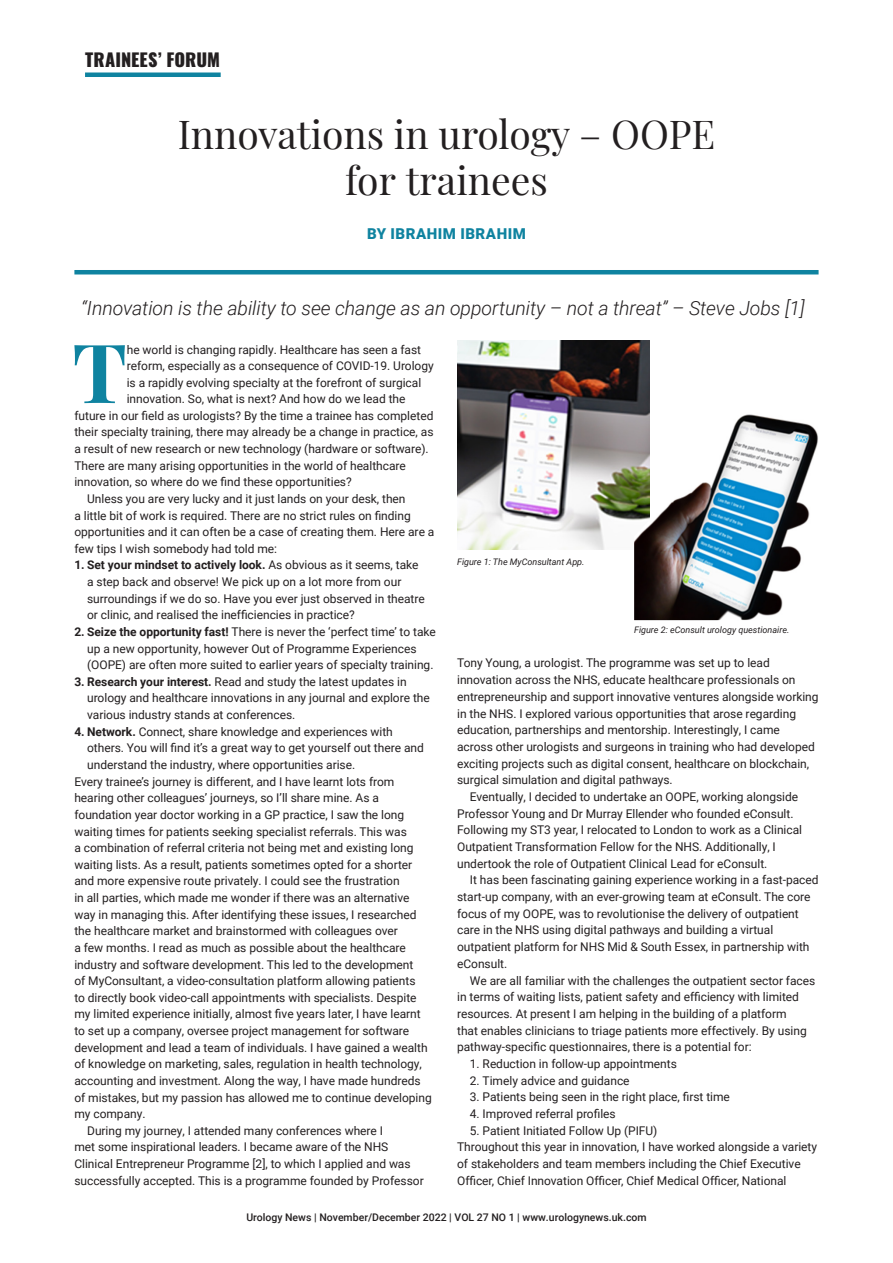
<style>
.page{position:relative;width:893px;height:1263px;background:#fff}
.page>*{position:absolute;margin:0;border:0;box-sizing:border-box;transform-origin:0 0}
.body_drop_cap{font:700 81.75px "Playfair Display";color:#0f83a0}
.Headline_title{font:39px/46.5px "Playfair Display";color:#231f20;text-align:center}
.Standfirst{font:italic 300 19.5px "Roboto";letter-spacing:-.005em;color:#231f20}
.HEADING_Profesh_Dev{font:800 18px "Oswald";letter-spacing:.005em;color:#231f20}
.Author_byline{font:900 15px "Roboto";letter-spacing:.035em;color:#0f83a0}
.Body_Indent{font:12px/16.6px "Roboto";letter-spacing:-.005em;color:#231f20}
.Body_No_Indent{font:12px/16.6px "Roboto";letter-spacing:-.005em;color:#231f20}
.body_drop_cap-2{font:12px "Roboto";letter-spacing:-.005em;color:#231f20}
.t1{font:500 10.5px "Roboto";color:#231f20}
.Captions{font:italic 9px "Roboto";color:#231f20}
.s1{font-weight:700}
</style>
<div class="page">
<hr style="left:74px;top:270px;width:745px;height:4px;background:#0f83a0">
<img style="left:457px;top:341px;width:192px;height:209px">
<img style="left:634px;top:411px;width:184px;height:209px">
<div style="left:85px;top:72px;width:136px;height:5px;background:#0f83a0"></div>
<p class="HEADING_Profesh_Dev" style="left:85px;top:50px;width:137px">TRAINEES’ FORUM</p>
<p class="Headline_title" style="left:178px;top:107px;width:539px">Innovations in urology – OOPE for trainees</p>
<p class="Author_byline" style="left:367px;top:223px;width:160px">BY IBRAHIM IBRAHIM</p>
<p class="Standfirst" style="left:81px;top:294px;width:725px">“Innovation is the ability to see change as an opportunity – not a threat” – Steve Jobs [1]</p>
<p class="body_drop_cap" style="left:72px;top:308px;width:56px">T</p>
<p class="body_drop_cap-2" style="left:127px;top:341px;width:296px">he world is changing rapidly. Healthcare has seen a fast</p>
<p class="body_drop_cap-2" style="left:127px;top:357px;width:309px">reform, especially as a consequence of COVID-19. Urology</p>
<p class="body_drop_cap-2" style="left:127px;top:374px;width:296px">is a rapidly evolving specialty at the forefront of surgical</p>
<p class="body_drop_cap-2" style="left:127px;top:390px;width:280px">innovation. So, what is next? And how do we lead the</p>
<p class="body_drop_cap-2" style="left:74px;top:407px;width:361px">future in our field as urologists? By the time a trainee has completed</p>
<p class="body_drop_cap-2" style="left:74px;top:424px;width:361px">their specialty training, there may already be a change in practice, as</p>
<p class="body_drop_cap-2" style="left:74px;top:440px;width:356px">a result of new research or new technology (hardware or software).</p>
<p class="body_drop_cap-2" style="left:74px;top:457px;width:333px">There are many arising opportunities in the world of healthcare</p>
<p class="body_drop_cap-2" style="left:74px;top:474px;width:279px">innovation, so where do we find these opportunities?</p>
<p class="Body_Indent" style="left:74px;top:490px;width:362px;text-indent:13px">Unless you are very lucky and it just lands on your desk, then<br>a little bit of work is required. There are no strict rules on finding opportunities and it can often be a case of creating them. Here are a few tips I wish somebody had told me:</p>
<p class="Body_Indent" style="left:87px;top:556px;width:339px;text-indent:-13px"><span class="s1">1. Set your mindset to actively look.</span> As obvious as it seems, take a step back and observe! We pick up on a lot more from our surroundings if we do so. Have you ever just observed in theatre or clinic, and realised the inefficiencies in practice?</p>
<p class="Body_Indent" style="left:87px;top:623px;width:350px;text-indent:-13px"><span class="s1">2. Seize the opportunity fast!</span> There is never the ‘perfect time’ to take up a new opportunity, however Out of Programme Experiences (OOPE) are often more suited to earlier years of specialty training.</p>
<p class="Body_Indent" style="left:87px;top:673px;width:344px;text-indent:-13px"><span class="s1">3. Research your interest.</span> Read and study the latest updates in urology and healthcare innovations in any journal and explore the various industry stands at conferences.</p>
<p class="Body_Indent" style="left:87px;top:723px;width:338px;text-indent:-13px"><span class="s1">4. Network.</span> Connect, share knowledge and experiences with others. You will find it’s a great way to get yourself out there and understand the industry, where opportunities arise.</p>
<p class="Body_No_Indent" style="left:74px;top:772px;width:359px">Every trainee’s journey is different, and I have learnt lots from hearing other colleagues’ journeys, so I’ll share mine. As a foundation year doctor working in a GP practice, I saw the long waiting times for patients seeking specialist referrals. This was<br>a combination of referral criteria not being met and existing long waiting lists. As a result, patients sometimes opted for a shorter and more expensive route privately. I could see the frustration<br>in all parties, which made me wonder if there was an alternative way in managing this. After identifying these issues, I researched the healthcare market and brainstormed with colleagues over<br>a few months. I read as much as possible about the healthcare industry and software development. This led to the development<br>of MyConsultant, a video-consultation platform allowing patients<br>to directly book video-call appointments with specialists. Despite my limited experience initially, almost five years later, I have learnt to set up a company, oversee project management for software development and lead a team of individuals. I have gained a wealth of knowledge on marketing, sales, regulation in health technology, accounting and investment. Along the way, I have made hundreds of mistakes, but my passion has allowed me to continue developing my company.</p>
<p class="Body_Indent" style="left:74px;top:1122px;width:351px;text-indent:13px">During my journey, I attended many conferences where I<br>met some inspirational leaders. I became aware of the NHS Clinical Entrepreneur Programme [2], to which I applied and was successfully accepted. This is a programme founded by Professor</p>
<p class="Captions" style="left:457px;top:555px;width:129px">Figure 1: The MyConsultant App.</p>
<p class="Captions" style="left:634px;top:623px;width:157px">Figure 2: eConsult urology questionaire.</p>
<p class="Body_Indent" style="left:457px;top:654px;width:363px">Tony Young, a urologist. The programme was set up to lead innovation across the NHS, educate healthcare professionals on entrepreneurship and support innovative ventures alongside working in the NHS. I explored various opportunities that arose regarding education, partnerships and mentorship. Interestingly, I came across other urologists and surgeons in training who had developed exciting projects such as digital consent, healthcare on blockchain, surgical simulation and digital pathways.</p>
<p class="Body_Indent" style="left:457px;top:788px;width:346px;text-indent:13px">Eventually, I decided to undertake an OOPE, working alongside Professor Young and Dr Murray Ellender who founded eConsult.<br>Following my ST3 year, I relocated to London to work as a Clinical Outpatient Transformation Fellow for the NHS. Additionally, I undertook the role of Outpatient Clinical Lead for eConsult.</p>
<p class="Body_Indent" style="left:457px;top:871px;width:363px;text-indent:13px">It has been fascinating gaining experience working in a fast-paced start-up company, with an ever-growing team at eConsult. The core focus of my OOPE, was to revolutionise the delivery of outpatient care in the NHS using digital pathways and building a virtual outpatient platform for NHS Mid &amp; South Essex, in partnership with eConsult.</p>
<p class="Body_Indent" style="left:457px;top:971px;width:360px;text-indent:13px">We are all familiar with the challenges the outpatient sector faces in terms of waiting lists, patient safety and efficiency with limited resources. At present I am helping in the building of a platform<br>that enables clinicians to triage patients more effectively. By using pathway-specific questionnaires, there is a potential for:</p>
<p class="Body_Indent" style="left:470px;top:1055px;width:208px">1. Reduction in follow-up appointments</p>
<p class="Body_Indent" style="left:470px;top:1071px;width:161px">2. Timely advice and guidance</p>
<p class="Body_Indent" style="left:470px;top:1088px;width:262px">3. Patients being seen in the right place, first time</p>
<p class="Body_Indent" style="left:470px;top:1105px;width:147px">4. Improved referral profiles</p>
<p class="Body_Indent" style="left:470px;top:1122px;width:189px">5. Patient Initiated Follow Up (PIFU)</p>
<p class="Body_No_Indent" style="left:457px;top:1138px;width:361px">Throughout this year in innovation, I have worked alongside a variety of stakeholders and team members including the Chief Executive<br>Officer, Chief Innovation Officer, Chief Medical Officer, National</p>
<p class="t1" style="left:246px;top:1210px;width:402px">Urology News | November/December 2022 | VOL 27 NO 1 | www.urologynews.uk.com</p>
</div>
